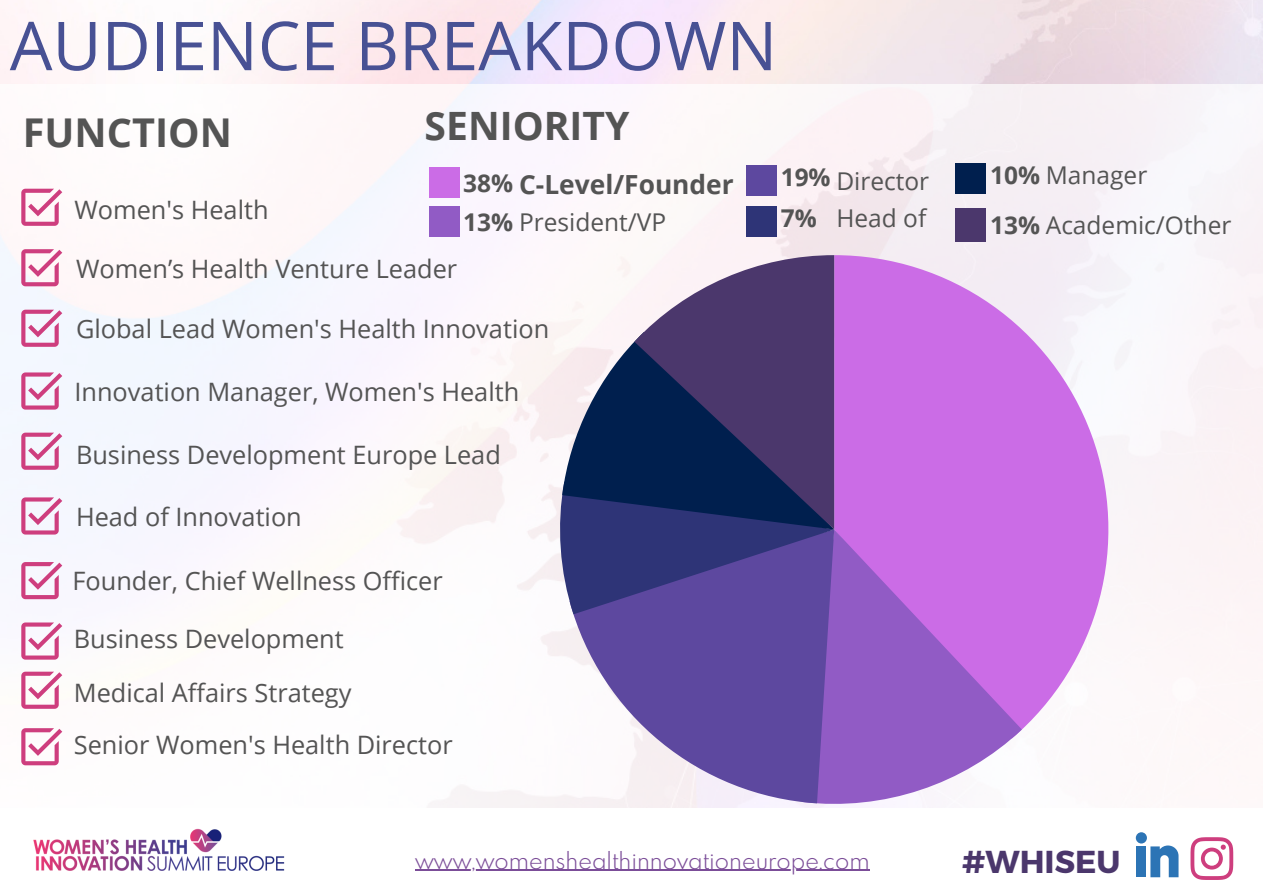
<style>
.page{position:relative;width:1263px;height:894px;background:#fff}
.page>*{position:absolute;margin:0;border:0;box-sizing:border-box;transform-origin:0 0}
.t1{font:67.5px "Open Sans";color:#485194}
.t2{font:700 39.6px "Open Sans";color:#545454}
.t3{font:700 39px "Open Sans";color:#545454}
.t4{font:700 31.65px "Montserrat";color:#4b376c}
.t5{font:700 26.4px "Open Sans";color:#545454}
.t6{font:25.35px "Open Sans";color:#545454}
.t7{font:24.45px "Open Sans";color:#545454}
.t8{font:700 24.45px "Open Sans";color:#545454}
.t9{font:300 21px "Spartan MB";color:#7b4d98}
.s1{font-size:24.45px}
.s2{font-weight:700}
</style>
<div class="page">
<div style="left:0;top:85px;width:1263px;height:726px;background:#fcf7fb"></div>
<svg style="left:834px;top:255px;width:274px;height:474px;fill:#cb6ce6"></svg>
<svg style="left:834px;top:529px;width:188px;height:274px;background:#ae6dd5"></svg>
<svg style="left:571px;top:614px;width:263px;height:189px;fill:#5d489f"></svg>
<svg style="left:560px;top:488px;width:274px;height:126px;background:#48418c"></svg>
<svg style="left:562px;top:342px;width:72px;height:187px;fill:#001f4e"></svg>
<svg style="left:634px;top:255px;width:200px;height:274px;background:#444271"></svg>
<svg style="left:21px;top:189px;width:41px;height:37px"></svg>
<div style="left:956px;top:208px;width:30px;height:34px;background:#4b376c"></div>
<div style="left:429px;top:206px;width:30px;height:30px;background:#915bc5"></div>
<div style="left:746px;top:207px;width:31px;height:30px;background:#2e3477"></div>
<div style="left:746px;top:165px;width:31px;height:31px;background:#5d489f"></div>
<div style="left:955px;top:163px;width:31px;height:30px;background:#001f4e"></div>
<div style="left:429px;top:168px;width:30px;height:30px;background:#cb6ce6"></div>
<svg style="left:21px;top:249px;width:41px;height:37px"></svg>
<svg style="left:21px;top:309px;width:41px;height:38px"></svg>
<svg style="left:21px;top:372px;width:41px;height:37px"></svg>
<svg style="left:21px;top:432px;width:41px;height:37px"></svg>
<svg style="left:21px;top:497px;width:41px;height:37px"></svg>
<svg style="left:21px;top:562px;width:41px;height:37px"></svg>
<svg style="left:21px;top:622px;width:41px;height:37px"></svg>
<svg style="left:21px;top:671px;width:41px;height:37px"></svg>
<svg style="left:21px;top:728px;width:41px;height:37px"></svg>
<div style="left:0;top:807px;width:1263px;height:86px;background:#fff"></div>
<img style="left:33px;top:828px;width:252px;height:43px">
<hr style="left:415px;top:869px;width:455px;height:1px;background:#7b4d98">
<div style="left:1136px;top:846px;width:10px;height:31px;background:#2c74b5"></div>
<div style="left:1136px;top:832px;width:11px;height:11px;background:#2c74b5;border-radius:50%"></div>
<svg style="left:1150px;top:845px;width:28px;height:32px"></svg>
<svg style="left:1190px;top:837px;width:43px;height:42px"></svg>
<p class="t1" style="left:10px;top:-2px;width:769px">AUDIENCE BREAKDOWN</p>
<p class="t2" style="left:23px;top:104px;width:211px">FUNCTION</p>
<p class="t3" style="left:425px;top:98px;width:206px">SENIORITY</p>
<p class="t8" style="left:781px;top:160px;width:51px">19%</p>
<p class="t5" style="left:463px;top:165px;width:272px"><span class="s1">38%</span> C-Level/Founder</p>
<p class="t7" style="left:836px;top:163px;width:94px">Director</p>
<p class="t7" style="left:463px;top:205px;width:204px"><span class="s2">13%</span> President/VP</p>
<p class="t8" style="left:781px;top:201px;width:37px">7%</p>
<p class="t7" style="left:836px;top:201px;width:91px">Head of</p>
<p class="t6" style="left:75px;top:191px;width:196px">Women's Health</p>
<p class="t6" style="left:76px;top:251px;width:383px">Women’s Health Venture Leader</p>
<p class="t6" style="left:76px;top:311px;width:475px">Global Lead Women's Health Innovation</p>
<p class="t6" style="left:75px;top:374px;width:446px">Innovation Manager, Women's Health</p>
<p class="t6" style="left:76px;top:437px;width:426px">Business Development Europe Lead</p>
<p class="t6" style="left:76px;top:499px;width:227px">Head of Innovation</p>
<p class="t6" style="left:72px;top:563px;width:372px">Founder, Chief Wellness Officer</p>
<p class="t6" style="left:74px;top:620px;width:271px">Business Development</p>
<p class="t6" style="left:74px;top:675px;width:279px">Medical Affairs Strategy</p>
<p class="t6" style="left:74px;top:726px;width:380px">Senior Women's Health Director</p>
<p class="t7" style="left:990px;top:158px;width:159px"><span class="s2">10%</span> Manager</p>
<p class="t7" style="left:990px;top:208px;width:243px"><span class="s2">13%</span> Academic/Other</p>
<p class="t9" style="left:490px;top:840px;width:456px">www,womenshealthinnovationeurope.com</p>
<p class="t4" style="left:962px;top:840px;width:160px">#WHISEU</p>
<p class="t9" style="left:415px;top:844px;width:456px">www,womenshealthinnovationeurope.com</p>
</div>
